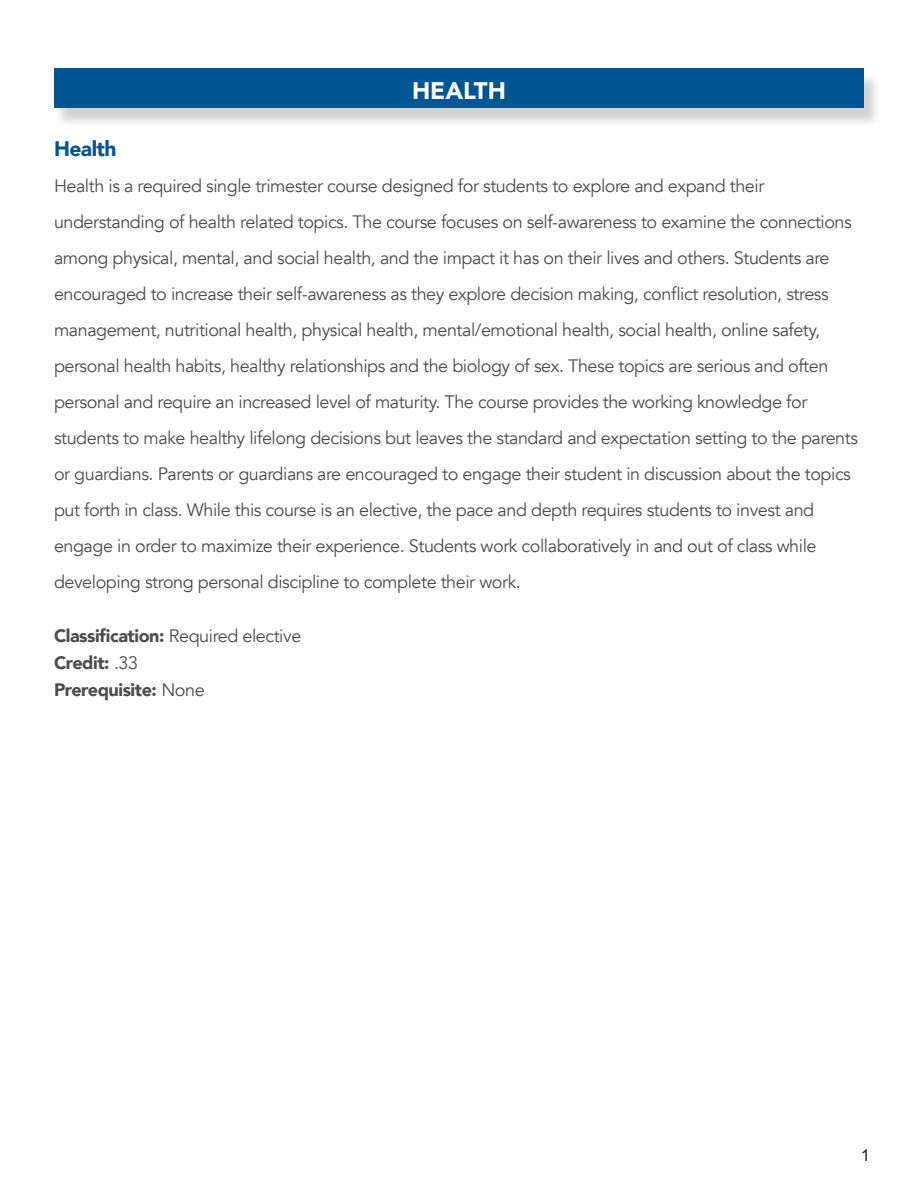
<style>
.page{position:relative;width:918px;height:1188px;background:#fff}
.page>*{position:absolute;margin:0;border:0;box-sizing:border-box;transform-origin:0 0}
.Heading{font:900 24px "Avenir";color:#fff}
.t1{font:900 21px "Avenir";letter-spacing:-.025em;color:#005595}
.t2{font:18px/36px "Avenir";letter-spacing:-.025em;color:#4c4d50}
.t3{font:900 18px/27px "Avenir";letter-spacing:-.025em;color:#4c4d50}
.t4{font:16.5px "Arial";color:#231f20}
.s1{font-weight:400}
</style>
<div class="page">
<div style="left:54px;top:72px;width:827px;height:56px;background:#231f20;opacity:.2"></div>
<div style="left:54px;top:68px;width:810px;height:40px;background:#005595"></div>
<p class="Heading" style="left:412px;top:70px;width:95px">HEALTH</p>
<p class="t1" style="left:54px;top:131px;width:64px">Health</p>
<p class="t2" style="left:54px;top:168px;width:806px">Health is a required single trimester course designed for students to explore and expand their understanding of health related topics. The course focuses on self-awareness to examine the connections among physical, mental, and social health, and the impact it has on their lives and others. Students are encouraged to increase their self-awareness as they explore decision making, conflict resolution, stress management, nutritional health, physical health, mental/emotional health, social health, online safety, personal health habits, healthy relationships and the biology of sex. These topics are serious and often personal and require an increased level of maturity. The course provides the working knowledge for students to make healthy lifelong decisions but leaves the standard and expectation setting to the parents or guardians. Parents or guardians are encouraged to engage their student in discussion about the topics put forth in class. While this course is an elective, the pace and depth requires students to invest and engage in order to maximize their experience. Students work collaboratively in and out of class while developing strong personal discipline to complete their work.</p>
<p class="t3" style="left:54px;top:622px;width:249px">Classification: <span class="s1">Required elective<br></span>Credit: <span class="s1">.33</span></p>
<p class="t3" style="left:54px;top:676px;width:152px">Prerequisite: <span class="s1">None</span></p>
<p class="t4" style="left:861px;top:1144px;width:11px">1</p>
</div>
